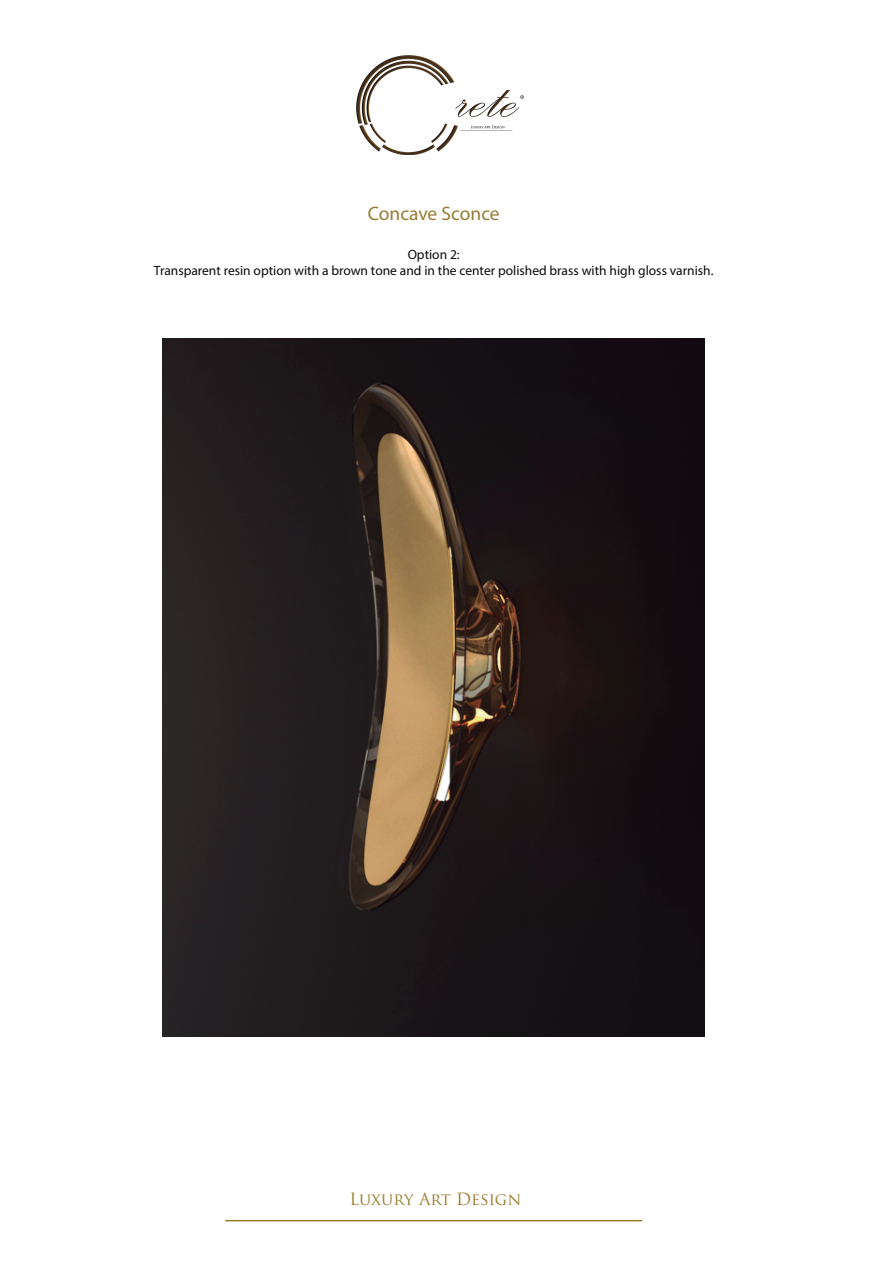
<style>
.page{position:relative;width:893px;height:1263px;background:#fff}
.page>*{position:absolute;margin:0;border:0;box-sizing:border-box;transform-origin:0 0}
.t1{font:19.5px "Myriad Pro";color:#987c36}
.t2{font:16.5px "Trajan Pro";letter-spacing:-.005em;color:#9b7b2d}
.t3{font:13.5px/16.2px "Myriad Pro";color:#0b090c;text-align:center}
</style>
<div class="page">
<hr style="left:225px;top:1220px;width:417px;height:1px;background:#9b7b2d">
<img style="left:356px;top:55px;width:168px;height:100px">
<img style="left:163px;top:338px;width:542px;height:699px">
<h1 class="t1" style="left:368px;top:201px;width:133px">Concave Sconce</h1>
<p class="t3" style="left:154px;top:246px;width:561px">Option 2:<br>Transparent resin option with a brown tone and in the center polished brass with high gloss varnish.</p>
<p class="t2" style="left:349px;top:1189px;width:173px">Luxury Art Design</p>
</div>
